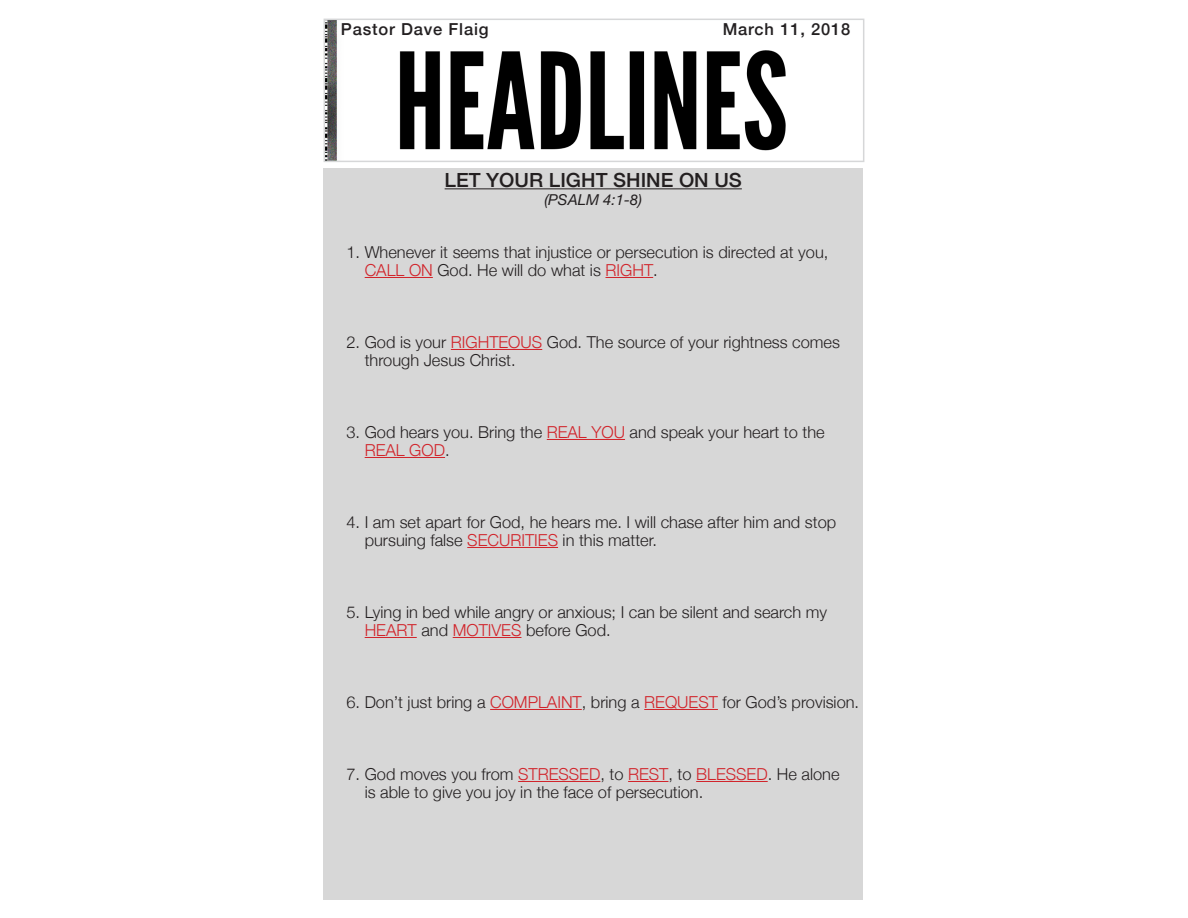
<style>
.page{position:relative;width:1188px;height:918px;background:#fff}
.page>*{position:absolute;margin:0;border:0;box-sizing:border-box;transform-origin:0 0}
.t1{font:500 19.5px "Helvetica Neue";color:#231f20}
.t2{font:300 16.5px "Helvetica Neue";color:#231f20}
.t3{font:500 16.5px "Helvetica Neue";letter-spacing:.05em;color:#231f20}
.t4{font:300 16.5px "Helvetica Neue";color:#d1232a}
.t5{font:italic 15px "Helvetica Neue";color:#231f20}
.s1{color:#d1232a}
.s2{color:#231f20}
</style>
<div class="page">
<img style="left:327px;top:22px;width:459px;height:137px">
<div style="left:324px;top:19px;width:540px;height:143px;border:2px solid #d6d7d8"></div>
<div style="left:324px;top:168px;width:539px;height:731px;background:#d7d7d7"></div>
<hr style="left:445px;top:188px;width:297px;height:1px;background:#231f20">
<hr style="left:365px;top:277px;width:68px;height:1px;background:#d1232a">
<hr style="left:606px;top:277px;width:47px;height:1px;background:#d1232a">
<hr style="left:451px;top:349px;width:91px;height:1px;background:#d1232a">
<hr style="left:547px;top:439px;width:78px;height:1px;background:#d1232a">
<hr style="left:365px;top:457px;width:80px;height:1px;background:#d1232a">
<hr style="left:467px;top:547px;width:91px;height:1px;background:#d1232a">
<hr style="left:365px;top:637px;width:52px;height:1px;background:#d1232a">
<hr style="left:453px;top:637px;width:68px;height:1px;background:#d1232a">
<hr style="left:490px;top:709px;width:92px;height:1px;background:#d1232a">
<hr style="left:644px;top:709px;width:74px;height:1px;background:#d1232a">
<hr style="left:518px;top:781px;width:82px;height:1px;background:#d1232a">
<hr style="left:628px;top:781px;width:40px;height:1px;background:#d1232a">
<hr style="left:696px;top:781px;width:72px;height:1px;background:#d1232a">
<svg style="left:341px;top:22px;width:55px;height:14px"></svg>
<svg style="left:402px;top:22px;width:41px;height:16px"></svg>
<svg style="left:449px;top:22px;width:39px;height:17px"></svg>
<svg style="left:723px;top:21px;width:51px;height:16px"></svg>
<svg style="left:780px;top:22px;width:6px;height:16px"></svg>
<p class="t3" style="left:341px;top:16px;width:149px">Pastor Dave Flaig</p>
<p class="t3" style="left:723px;top:16px;width:129px">March 11, 2018</p>
<p class="t1" style="left:445px;top:165px;width:299px">LET YOUR LIGHT SHINE ON US</p>
<p class="t5" style="left:544px;top:191px;width:99px">(PSALM 4:1-8)</p>
<p class="t2" style="left:346px;top:242px;width:483px">1. Whenever it seems that injustice or persecution is directed at you,</p>
<p class="t2" style="left:365px;top:260px;width:295px"><span class="s1">CALL ON</span> God. He will do what is <span class="s1">RIGHT</span>.</p>
<p class="t2" style="left:346px;top:332px;width:495px">2. God is your <span class="s1">RIGHTEOUS</span> God. The source of your rightness comes</p>
<p class="t2" style="left:365px;top:350px;width:153px">through Jesus Christ.</p>
<p class="t2" style="left:346px;top:422px;width:480px">3. God hears you. Bring the <span class="s1">REAL YOU</span> and speak your heart to the</p>
<p class="t4" style="left:365px;top:440px;width:86px">REAL GOD<span class="s2">.</span></p>
<p class="t2" style="left:346px;top:512px;width:491px">4. I am set apart for God, he hears me. I will chase after him and stop</p>
<p class="t2" style="left:365px;top:530px;width:294px">pursuing false <span class="s1">SECURITIES</span> in this matter.</p>
<p class="t2" style="left:346px;top:602px;width:482px">5. Lying in bed while angry or anxious; I can be silent and search my</p>
<p class="t2" style="left:365px;top:620px;width:248px"><span class="s1">HEART</span> and <span class="s1">MOTIVES</span> before God.</p>
<p class="t2" style="left:346px;top:692px;width:514px">6. Don’t just bring a <span class="s1">COMPLAINT</span>, bring a <span class="s1">REQUEST</span> for God’s provision.</p>
<p class="t2" style="left:346px;top:764px;width:495px">7. God moves you from <span class="s1">STRESSED</span>, to <span class="s1">REST</span>, to <span class="s1">BLESSED</span>. He alone</p>
<p class="t2" style="left:365px;top:782px;width:340px">is able to give you joy in the face of persecution.</p>
</div>
